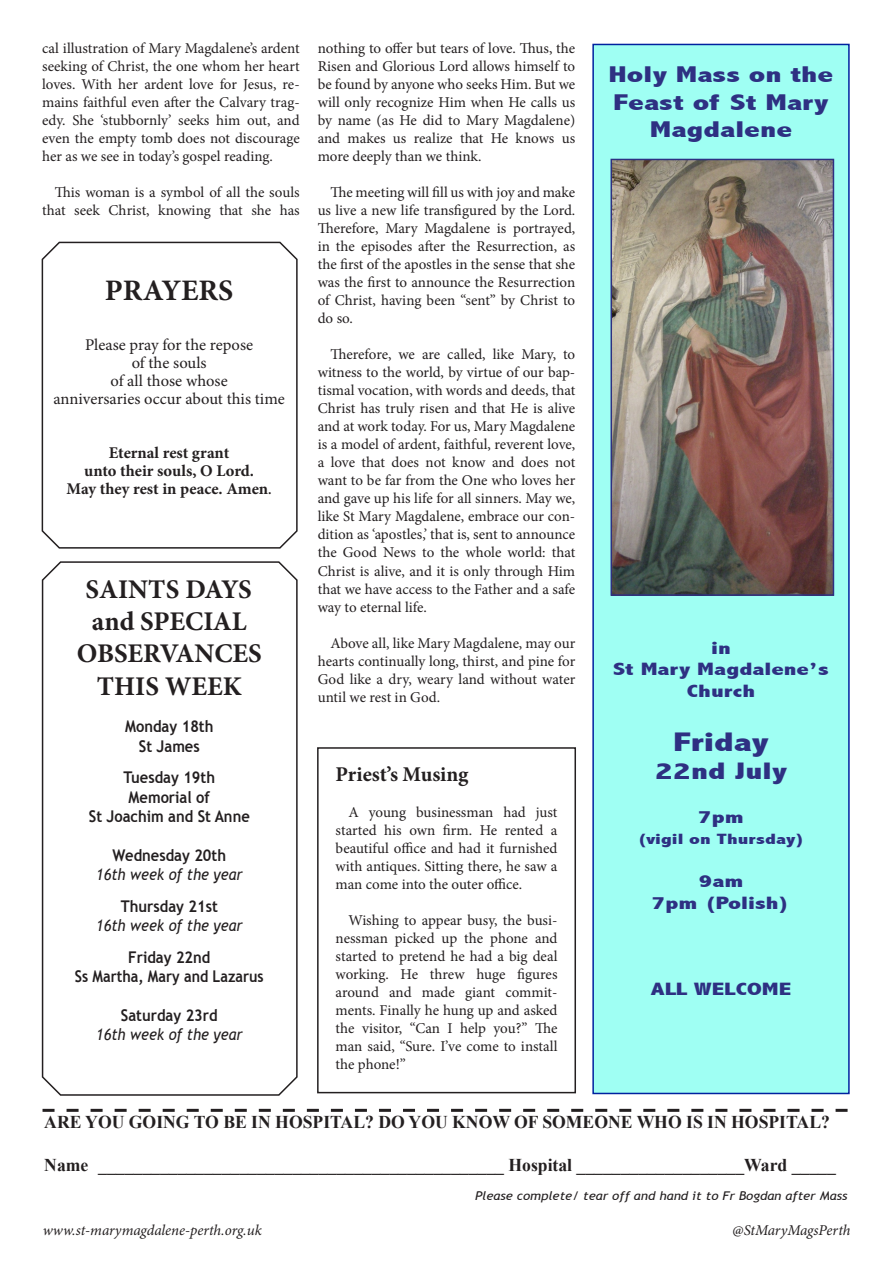
<style>
.page{position:relative;width:893px;height:1263px;background:#fff}
.page>*{position:absolute;margin:0;border:0;box-sizing:border-box;transform-origin:0 0}
.t1{font:700 29.7px "Minion Pro";color:#231f20}
.t2{font:700 27px "Minion Pro";color:#231f20}
.Bulletin{font:800 condensed 27px "Abadi";color:#2e3082;scale:1.49 1}
.Bulletin-2{font:800 condensed 24px "Abadi";color:#2e3082;scale:1.49 1}
.Bulletin-3{font:800 condensed 22.8px/27.5px "Abadi";color:#2e3082;text-align:center;scale:1.49 1}
.t3{font:700 21px "Minion Pro";color:#231f20}
.t4{font:700 18px "Times New Roman";color:#231f20}
.Bulletin-4{font:800 condensed 18px/21.6px "Abadi";color:#2e3082;text-align:center;scale:1.49 1}
.t5{font:16.35px "Minion Pro";color:#231f20}
.t6{font:700 16.35px "Minion Pro";color:#231f20}
.Bulletin-5{font:700 16.2px "Trebuchet MS";color:#231f20;scale:.91 1}
.Bulletin-6{font:italic 16.2px "Trebuchet MS";color:#231f20;scale:.91 1}
.Bulletin-7{font:700 16.2px "Trebuchet MS";color:#231f20;scale:.88 1}
.t7{font:15px/18px "Minion Pro";letter-spacing:-.005em;color:#231f20;text-align:justify}
.t8{font:italic 15px "Minion Pro";letter-spacing:-.005em;color:#231f20}
.Bulletin-8{font:800 condensed 15px "Abadi";color:#2e3082;scale:1.49 1}
.t9{font:italic 12px "Trebuchet MS";color:#231f20;scale:1.1 1}
.s1{font-size:13.35px}
</style>
<div class="page">
<svg style="left:41px;top:241px;width:257px;height:308px"></svg>
<svg style="left:43px;top:1109px;width:804px;height:3px"></svg>
<svg style="left:41px;top:561px;width:257px;height:535px"></svg>
<div style="left:593px;top:44px;width:256px;height:1049px;background:#9ffff3"></div>
<div style="left:592px;top:44px;width:258px;height:1050px;border:2px solid #00229f"></div>
<img style="left:613px;top:162px;width:218px;height:431px">
<div style="left:610px;top:159px;width:224px;height:437px;border:2px solid #2e3082"></div>
<div style="left:317px;top:747px;width:259px;height:346px;border:2px solid #231f20"></div>
<p class="t7" style="left:42px;top:40px;width:259px">cal illustration of Mary Magdalene’s ardent seeking of Christ, the one whom her heart loves. With her ardent love for Jesus, re&shy;mains faithful even after the Calvary trag&shy;edy. She ‘stubbornly’ seeks him out, and even the empty tomb does not discourage her as we see in today’s gospel reading.</p>
<p class="t7" style="left:42px;top:184px;width:259px;text-align:right">This woman is a symbol of all the souls that seek Christ, knowing that she has</p>
<p class="t1" style="left:105px;top:269px;width:130px">PRAYERS</p>
<p class="t5" style="left:85px;top:334px;width:170px">Please pray for the repose</p>
<p class="t5" style="left:132px;top:352px;width:76px">of the souls</p>
<p class="t5" style="left:110px;top:370px;width:119px">of all those whose</p>
<p class="t5" style="left:53px;top:388px;width:233px">anniversaries occur about this time</p>
<p class="t6" style="left:109px;top:441px;width:122px">Eternal rest grant</p>
<p class="t6" style="left:84px;top:459px;width:171px">unto their souls, O Lord.</p>
<p class="t6" style="left:67px;top:477px;width:207px">May they rest in peace. Amen<span class="s1">.</span></p>
<p class="t2" style="left:85px;top:570px;width:168px">SAINTS DAYS</p>
<p class="t2" style="left:92px;top:602px;width:156px">and SPECIAL</p>
<p class="t2" style="left:77px;top:635px;width:187px">OBSERVANCES</p>
<p class="t2" style="left:97px;top:667px;width:146px">THIS WEEK</p>
<p class="Bulletin-5" style="left:125px;top:716px;width:99px">Monday 18th</p>
<p class="Bulletin-5" style="left:139px;top:736px;width:68px">St James</p>
<p class="Bulletin-5" style="left:124px;top:767px;width:102px">Tuesday 19th</p>
<p class="Bulletin-5" style="left:129px;top:787px;width:91px">Memorial of</p>
<p class="Bulletin-5" style="left:89px;top:806px;width:178px">St Joachim and St Anne</p>
<p class="Bulletin-5" style="left:113px;top:845px;width:126px">Wednesday 20th</p>
<p class="Bulletin-6" style="left:96px;top:865px;width:163px">16th week of the year</p>
<p class="Bulletin-5" style="left:121px;top:896px;width:108px">Thursday 21st</p>
<p class="Bulletin-6" style="left:96px;top:916px;width:163px">16th week of the year</p>
<p class="Bulletin-5" style="left:128px;top:947px;width:92px">Friday 22nd</p>
<p class="Bulletin-7" style="left:75px;top:966px;width:216px">Ss Martha, Mary and Lazarus</p>
<p class="Bulletin-5" style="left:121px;top:1005px;width:108px">Saturday 23rd</p>
<p class="Bulletin-6" style="left:96px;top:1025px;width:163px">16th week of the year</p>
<p class="t7" style="left:318px;top:40px;width:259px">nothing to offer but tears of love. Thus, the Risen and Glorious Lord allows himself to be found by anyone who seeks Him. But we will only recognize Him when He calls us by name (as He did to Mary Magdalene) and makes us realize that He knows us more deeply than we think.</p>
<p class="t7" style="left:318px;top:184px;width:259px;text-indent:13px">The meeting will fill us with joy and make us live a new life transfigured by the Lord.<br>Therefore, Mary Magdalene is portrayed, in the episodes after the Resurrection, as the first of the apostles in the sense that she was the first to announce the Resurrection of Christ, having been “sent” by Christ to do so.</p>
<p class="t7" style="left:318px;top:346px;width:259px;text-indent:13px">Therefore, we are called, like Mary, to witness to the world, by virtue of our bap&shy;tismal vocation, with words and deeds, that Christ has truly risen and that He is alive and at work today. For us, Mary Magdalene is a model of ardent, faithful, reverent love, a love that does not know and does not want to be far from the One who loves her and gave up his life for all sinners. May we, like St Mary Magdalene, embrace our con&shy;dition as ‘apostles,’ that is, sent to announce the Good News to the whole world: that Christ is alive, and it is only through Him that we have access to the Father and a safe way to eternal life.</p>
<p class="t7" style="left:318px;top:634px;width:259px;text-indent:13px">Above all, like Mary Magdalene, may our hearts continually long, thirst, and pine for God like a dry, weary land without water until we rest in God.</p>
<p class="t3" style="left:336px;top:759px;width:134px">Priest’s Musing</p>
<p class="t7" style="left:336px;top:803px;width:223px;text-indent:13px">A young businessman had just started his own firm. He rented a beautiful office and had it furnished with antiques. Sitting there, he saw a man come into the outer office.</p>
<p class="t7" style="left:336px;top:911px;width:223px;text-indent:13px">Wishing to appear busy, the busi&shy;nessman picked up the phone and started to pretend he had a big deal working. He threw huge figures around and made giant commit&shy;ments. Finally he hung up and asked the visitor, “Can I help you?” The man said, “Sure. I’ve come to install the phone!”</p>
<p class="Bulletin-3" style="left:609px;top:61px;width:152px">Holy Mass on the<br>Feast of St Mary<br>Magdalene</p>
<p class="Bulletin-4" style="left:711px;top:637px;width:15px">in</p>
<p class="Bulletin-4" style="left:613px;top:658px;width:146px">St Mary Magdalene’s<br>Church</p>
<p class="Bulletin" style="left:673px;top:726px;width:66px">Friday</p>
<p class="Bulletin-2" style="left:655px;top:757px;width:90px">22nd July</p>
<p class="Bulletin-4" style="left:698px;top:806px;width:32px">7pm</p>
<p class="Bulletin-8" style="left:637px;top:830px;width:114px">(vigil on Thursday)</p>
<p class="Bulletin-4" style="left:699px;top:870px;width:31px">9am</p>
<p class="Bulletin-4" style="left:652px;top:892px;width:94px">7pm (Polish)</p>
<p class="Bulletin-4" style="left:651px;top:978px;width:96px">ALL WELCOME</p>
<p class="t4" style="left:44px;top:1109px;width:787px">ARE YOU GOING TO BE IN HOSPITAL? DO YOU KNOW OF SOMEONE WHO IS IN HOSPITAL?</p>
<p class="t4" style="left:44px;top:1153px;width:793px">Name ______________________________________________ Hospital ___________________Ward _____</p>
<p class="t9" style="left:475px;top:1188px;width:340px">Please complete/ tear off and hand it to Fr Bogdan after Mass</p>
<p class="t8" style="left:43px;top:1220px;width:220px">www.st-marymagdalene-perth.org.uk</p>
<p class="t8" style="left:733px;top:1219px;width:119px">@StMaryMagsPerth</p>
</div>
